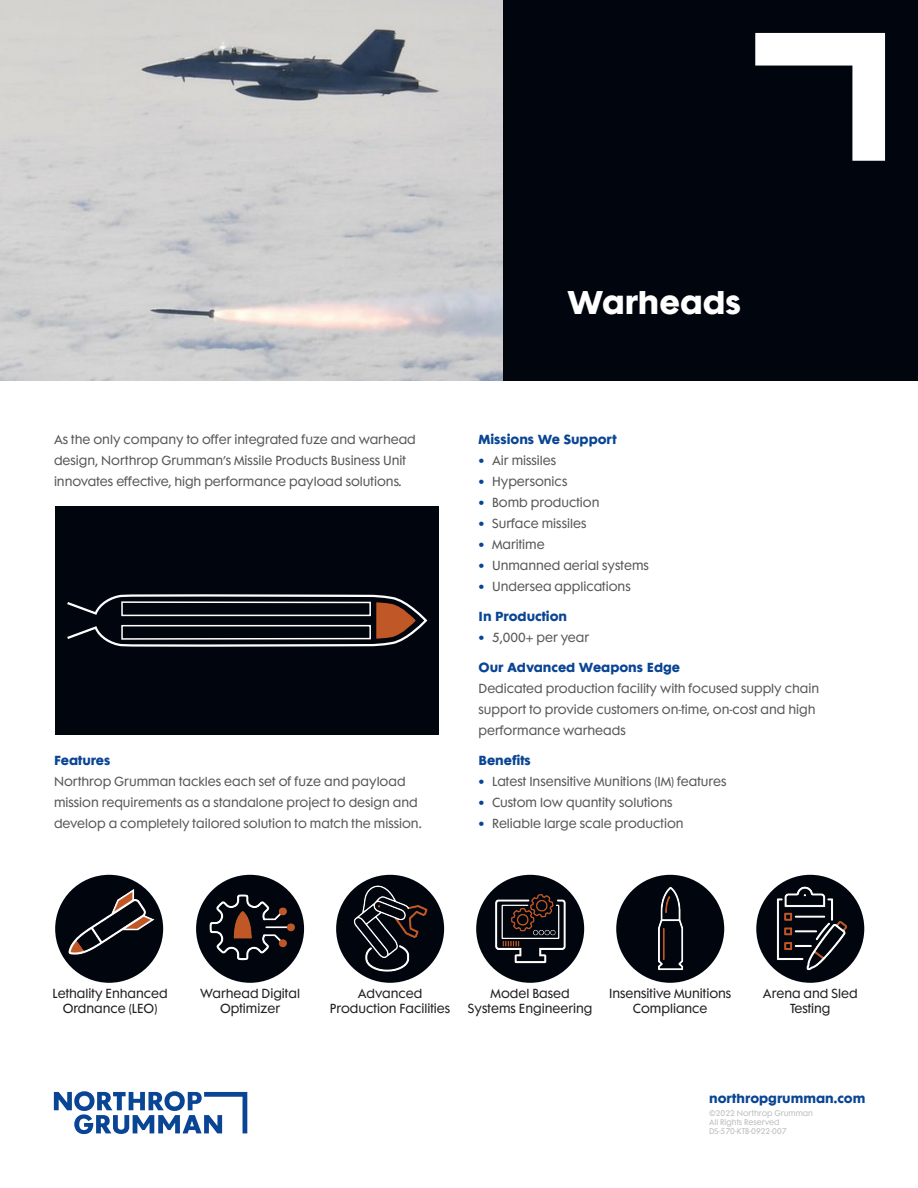
<style>
.page{position:relative;width:918px;height:1188px;background:#fff}
.page>*{position:absolute;margin:0;border:0;box-sizing:border-box;transform-origin:0 0}
.Head_with_space_afte{font:700 30px "Futura Maxi Std";color:#fff}
.Body{font:12px/21px "Futura Maxi Std";color:#57585a}
.Body-2{font:12px/15px "Futura Maxi Std";color:#231f20;text-align:center}
.Subhead{font:700 12px "Futura Maxi Std";color:#094594}
.t1{font:7.5px/9px "Futura Maxi Std";color:#bcbdc0}
.s1{font-weight:700;color:#094594}
</style>
<div class="page">
<svg style="left:54px;top:1091px;width:193px;height:43px"></svg>
<div style="left:502px;top:0;width:416px;height:380px;background:#01060e"></div>
<img style="left:0;top:0;width:502px;height:380px">
<div style="left:55px;top:506px;width:384px;height:229px;background:#01060e"></div>
<svg style="left:67px;top:594px;width:361px;height:53px"></svg>
<div style="left:121px;top:601px;width:250px;height:15px;border:2px solid #fff"></div>
<div style="left:121px;top:625px;width:250px;height:15px;border:2px solid #fff"></div>
<img style="left:55px;top:875px;width:108px;height:108px;border-radius:54px">
<img style="left:196px;top:875px;width:108px;height:108px;border-radius:54px">
<img style="left:336px;top:875px;width:108px;height:108px;border-radius:54px">
<img style="left:476px;top:875px;width:108px;height:108px;border-radius:54px">
<img style="left:616px;top:875px;width:108px;height:108px;border-radius:54px">
<img style="left:756px;top:875px;width:108px;height:108px;border-radius:54px">
<svg style="left:755px;top:33px;width:130px;height:128px"></svg>
<p class="Body" style="left:54px;top:429px;width:363px">As the only company to offer integrated fuze and warhead design, Northrop Grumman’s Missile Products Business Unit innovates effective, high performance payload solutions.</p>
<p class="Subhead" style="left:54px;top:751px;width:58px">Features</p>
<p class="Body" style="left:54px;top:771px;width:369px">Northrop Grumman tackles each set of fuze and payload mission requirements as a standalone project to design and develop a completely tailored solution to match the mission.</p>
<p class="Head_with_space_afte" style="left:567px;top:281px;width:176px">Warheads</p>
<p class="Subhead" style="left:479px;top:430px;width:140px">Missions We Support</p>
<p class="Body" style="left:479px;top:450px;width:79px"><span class="s1">•</span> Air missiles</p>
<p class="Body" style="left:479px;top:471px;width:90px"><span class="s1">•</span> Hypersonics</p>
<p class="Body" style="left:479px;top:492px;width:122px"><span class="s1">•</span> Bomb production</p>
<p class="Body" style="left:479px;top:513px;width:109px"><span class="s1">•</span> Surface missiles</p>
<p class="Body" style="left:479px;top:534px;width:68px"><span class="s1">•</span> Maritime</p>
<p class="Body" style="left:479px;top:555px;width:172px"><span class="s1">•</span> Unmanned aerial systems</p>
<p class="Body" style="left:479px;top:576px;width:154px"><span class="s1">•</span> Undersea applications</p>
<p class="Subhead" style="left:479px;top:607px;width:90px">In Production</p>
<p class="Body" style="left:479px;top:627px;width:112px"><span class="s1">•</span> 5,000+ per year</p>
<p class="Subhead" style="left:479px;top:658px;width:203px">Our Advanced Weapons Edge</p>
<p class="Body" style="left:479px;top:678px;width:342px">Dedicated production facility with focused supply chain support to provide customers on-time, on-cost and high performance warheads</p>
<p class="Subhead" style="left:479px;top:751px;width:54px">Benefits</p>
<p class="Body" style="left:479px;top:771px;width:249px"><span class="s1">•</span> Latest Insensitive Munitions (IM) features</p>
<p class="Body" style="left:479px;top:792px;width:195px"><span class="s1">•</span> Custom low quantity solutions</p>
<p class="Body" style="left:479px;top:813px;width:207px"><span class="s1">•</span> Reliable large scale production</p>
<p class="Body-2" style="left:52px;top:986px;width:117px">Lethality Enhanced<br>Ordnance (LEO)</p>
<p class="Body-2" style="left:200px;top:986px;width:101px">Warhead Digital<br>Optimizer</p>
<p class="Body-2" style="left:330px;top:986px;width:122px">Advanced<br>Production Facilities</p>
<p class="Body-2" style="left:468px;top:986px;width:126px">Model Based<br>Systems Engineering</p>
<p class="Body-2" style="left:609px;top:986px;width:124px">Insensitive Munitions<br>Compliance</p>
<p class="Body-2" style="left:763px;top:986px;width:96px">Arena and Sled<br>Testing</p>
<p class="Subhead" style="left:709px;top:1089px;width:158px">northropgrumman.com</p>
<p class="t1" style="left:709px;top:1109px;width:105px">©2022 Northrop Grumman<br>All Rights Reserved<br>DS-570-KTB-0922-007</p>
</div>
